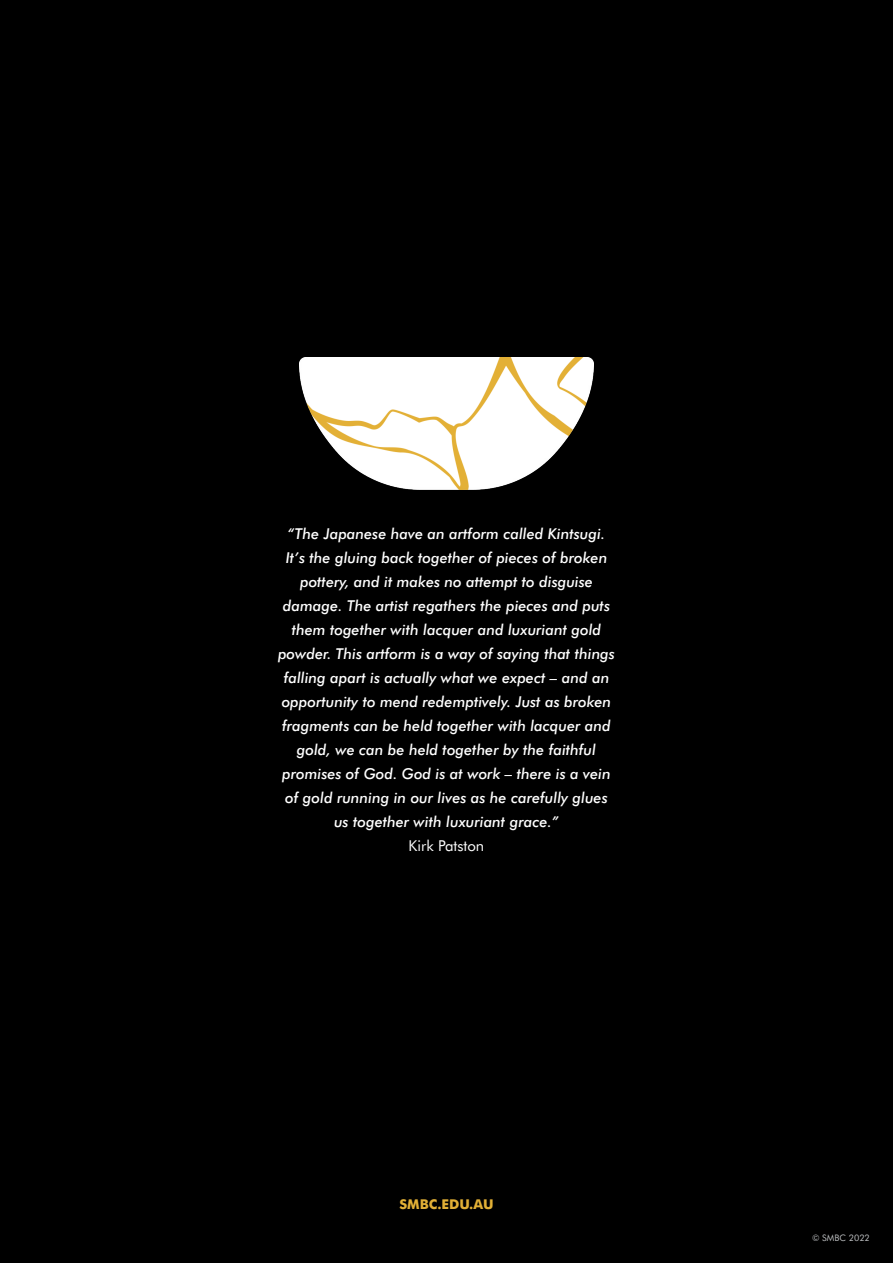
<style>
.page{position:relative;width:893px;height:1263px;background:#000}
.page>*{position:absolute;margin:0;border:0;box-sizing:border-box;transform-origin:0 0}
.t1{font:italic 500 15px/24px "Futura BT";color:#fff;text-align:center}
.t2{font:15px "Futura BT";color:#fff}
.t3{font:700 13.5px "Futura BT";color:#e2b036}
.t4{font:9px "Futura BT";color:#bcbec0}
</style>
<div class="page">
<img style="left:300px;top:357px;width:293px;height:133px">
<p class="t1" style="left:278px;top:522px;width:338px">“The Japanese have an artform called Kintsugi.<br>It’s the gluing back together of pieces of broken pottery, and it makes no attempt to disguise damage. The artist regathers the pieces and puts them together with lacquer and luxuriant gold powder. This artform is a way of saying that things falling apart is actually what we expect – and an opportunity to mend redemptively. Just as broken fragments can be held together with lacquer and gold, we can be held together by the faithful promises of God. God is at work – there is a vein of gold running in our lives as he carefully glues us together with luxuriant grace.”</p>
<p class="t2" style="left:409px;top:837px;width:77px">Kirk Patston</p>
<p class="t3" style="left:399px;top:1196px;width:96px">SMBC.EDU.AU</p>
<p class="t4" style="left:812px;top:1232px;width:59px">© SMBC 2022</p>
</div>
